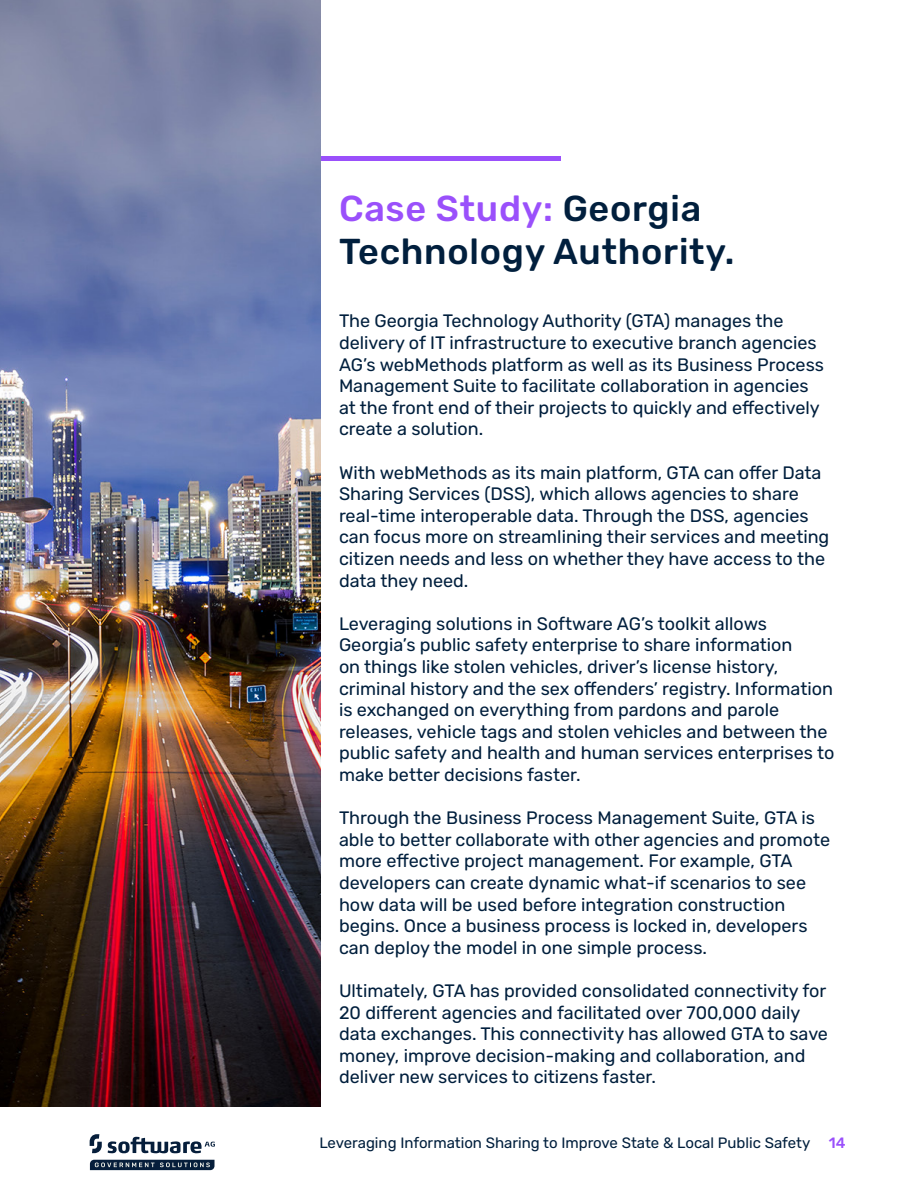
<style>
.page{position:relative;width:918px;height:1188px;background:#fff}
.page>*{position:absolute;margin:0;border:0;box-sizing:border-box;transform-origin:0 0}
.t1{font:500 36px/43.2px "Rubik";letter-spacing:.02em;color:#011f3d}
.Body{font:18px/21.6px "Rubik";color:#011f3d}
.t2{font:15px "Rubik";color:#011f3d}
.s1{color:#9a50fb}
.s2{font-weight:500;color:#9a50fb}
</style>
<div class="page">
<svg style="left:90px;top:1160px;width:125px;height:10px"></svg>
<svg style="left:90px;top:1134px;width:125px;height:19px"></svg>
<hr style="left:321px;top:156px;width:240px;height:4px;background:#9a50fb">
<img style="left:0;top:0;width:321px;height:1107px">
<p class="t1" style="left:339px;top:188px;width:397px"><span class="s1">Case Study:</span> Georgia<br>Technology Authority.</p>
<p class="Body" style="left:339px;top:311px;width:487px">The Georgia Technology Authority (GTA) manages the delivery of IT infrastructure to executive branch agencies<br>AG’s webMethods platform as well as its Business Process</p>
<p class="Body" style="left:339px;top:376px;width:471px">Management Suite to facilitate collaboration in agencies</p>
<p class="Body" style="left:339px;top:397px;width:482px">at the front end of their projects to quickly and effectively</p>
<p class="Body" style="left:339px;top:419px;width:146px">create a solution.</p>
<p class="Body" style="left:339px;top:462px;width:492px">With webMethods as its main platform, GTA can offer Data Sharing Services (DSS), which allows agencies to share real-time interoperable data. Through the DSS, agencies can focus more on streamlining their services and meeting citizen needs and less on whether they have access to the data they need.</p>
<p class="Body" style="left:339px;top:613px;width:497px">Leveraging solutions in Software AG’s toolkit allows Georgia’s public safety enterprise to share information<br>on things like stolen vehicles, driver’s license history, criminal history and the sex offenders’ registry. Information is exchanged on everything from pardons and parole releases, vehicle tags and stolen vehicles and between the public safety and health and human services enterprises to make better decisions faster.</p>
<p class="Body" style="left:339px;top:808px;width:493px">Through the Business Process Management Suite, GTA is able to better collaborate with other agencies and promote more effective project management. For example, GTA developers can create dynamic what-if scenarios to see how data will be used before integration construction begins. Once a business process is locked in, developers can deploy the model in one simple process.</p>
<p class="Body" style="left:339px;top:980px;width:491px">Ultimately, GTA has provided consolidated connectivity for 20 different agencies and facilitated over 700,000 daily data exchanges. This connectivity has allowed GTA to save money, improve decision-making and collaboration, and deliver new services to citizens faster.</p>
<p class="t2" style="left:319px;top:1134px;width:528px">Leveraging Information Sharing to Improve State &amp; Local Public Safety <span class="s2">14</span></p>
</div>
